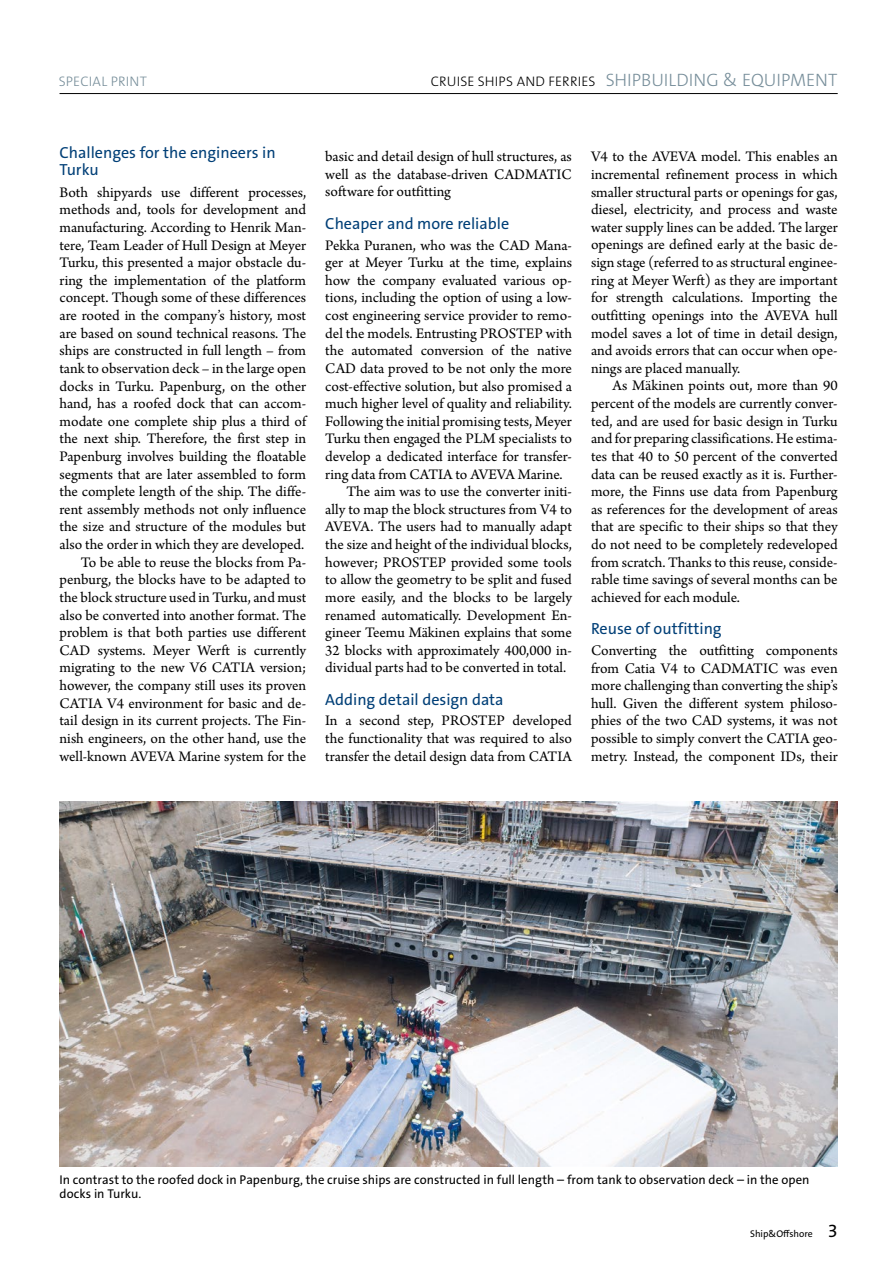
<style>
.page{position:relative;width:893px;height:1263px;background:#fff}
.page>*{position:absolute;margin:0;border:0;box-sizing:border-box;transform-origin:0 0}
.t1{font:300 18px "The Sans Os F";color:#778e9a}
.t2{font:16.2px/16.5px "The Sans Os F";color:#003f77}
.t3{font:15.3px/17.5px "Arno Pro";color:#000;text-align:justify}
.t4{font:300 13.8px "The Sans Os F";letter-spacing:.01em;color:#000}
.t5{font:300 13.8px "The Sans Os F";color:#778e9a}
.t6{font:12.75px/14.2px "The Sans Os F";color:#000}
.t7{font:9.75px "The Sans Os F";color:#000}
.s1{font-size:18px}
</style>
<div class="page">
<img style="left:60px;top:802px;width:778px;height:364px">
<hr style="left:60px;top:93px;width:778px;height:1px;background:#000">
<p class="t5" style="left:59px;top:72px;width:8px">SPECI</p>
<p class="t5" style="left:93px;top:72px;width:41px">AL PRINT</p>
<p class="t4" style="left:431px;top:72px;width:24px">CRUISE</p>
<p class="t4" style="left:478px;top:72px;width:8px">SHIPS</p>
<p class="t4" style="left:517px;top:72px;width:68px">AND FERRIES</p>
<p class="t1" style="left:606px;top:68px;width:233px">SHIPBUILDING &amp; EQUIPMENT</p>
<p class="t2" style="left:60px;top:145px;width:218px">Challenges for the engineers in<br>Turku</p>
<p class="t3" style="left:60px;top:184px;width:248px;text-align:right">Both shipyards use different processes, methods and, tools for development and manufacturing. According to Henrik Man&shy;tere, Team Leader of Hull Design at Meyer Turku, this presented a major obstacle du&shy;ring the implementation of the platform concept. Though some of these differences are rooted in the company’s history, most are based on sound technical reasons. The ships are constructed in full length – from tank to observation deck – in the large open docks in Turku. Papenburg, on the other hand, has a roofed dock that can accom&shy;modate one complete ship plus a third of the next ship. Therefore, the first step in Papenburg involves building the floatable segments that are later assembled to form the complete length of the ship. The diffe&shy;rent assembly methods not only influence the size and structure of the modules but also the order in which they are developed.<br>To be able to reuse the blocks from Pa&shy;penburg, the blocks have to be adapted to the block structure used in Turku, and must also be converted into another format. The problem is that both parties use different CAD systems. Meyer Werft is currently migrating to the new V6 CATIA version; however, the company still uses its proven CATIA V4 environment for basic and de&shy;tail design in its current projects. The Fin&shy;nish engineers, on the other hand, use the well-known AVEVA Marine system for the</p>
<p class="t3" style="left:325px;top:149px;width:248px">basic and detail design of hull structures, as well as the database-driven CADMATIC software for outfitting</p>
<p class="t2" style="left:325px;top:215px;width:185px">Cheaper and more reliable</p>
<p class="t3" style="left:325px;top:237px;width:248px">Pekka Puranen, who was the CAD Mana-</p>
<p class="t3" style="left:325px;top:255px;width:248px">ger at Meyer Turku at the time, explains</p>
<p class="t3" style="left:325px;top:272px;width:248px">how the company evaluated various op-</p>
<p class="t3" style="left:325px;top:290px;width:248px">tions, including the option of using a low-</p>
<p class="t3" style="left:325px;top:307px;width:248px">cost engineering service provider to remo-</p>
<p class="t3" style="left:325px;top:325px;width:248px">del the models. Entrusting PROSTEP with</p>
<p class="t3" style="left:325px;top:343px;width:248px">the automated conversion of the native</p>
<p class="t3" style="left:325px;top:360px;width:248px">CAD data proved to be not only the more</p>
<p class="t3" style="left:325px;top:378px;width:248px">cost-effective solution, but also promised a</p>
<p class="t3" style="left:325px;top:396px;width:248px">much higher level of quality and reliability.</p>
<p class="t3" style="left:325px;top:413px;width:248px">Following the initial promising tests, Meyer</p>
<p class="t3" style="left:325px;top:431px;width:248px">Turku then engaged the PLM specialists to</p>
<p class="t3" style="left:325px;top:448px;width:248px">develop a dedicated interface for transfer-</p>
<p class="t3" style="left:325px;top:466px;width:239px">ring data from CATIA to AVEVA Marine.</p>
<p class="t3" style="left:347px;top:484px;width:227px">The aim was to use the converter initi-</p>
<p class="t3" style="left:325px;top:501px;width:248px">ally to map the block structures from V4 to</p>
<p class="t3" style="left:325px;top:519px;width:248px">AVEVA. The users had to manually adapt</p>
<p class="t3" style="left:325px;top:536px;width:248px">the size and height of the individual blocks,</p>
<p class="t3" style="left:325px;top:554px;width:248px">however; PROSTEP provided some tools</p>
<p class="t3" style="left:325px;top:572px;width:248px">to allow the geometry to be split and fused</p>
<p class="t3" style="left:325px;top:589px;width:248px">more easily, and the blocks to be largely</p>
<p class="t3" style="left:325px;top:607px;width:248px">renamed automatically. Development En-</p>
<p class="t3" style="left:325px;top:625px;width:248px">gineer Teemu Mäkinen explains that some</p>
<p class="t3" style="left:325px;top:642px;width:248px">32 blocks with approximately 400,000 in-</p>
<p class="t3" style="left:325px;top:660px;width:243px">dividual parts had to be converted in total.</p>
<p class="t2" style="left:325px;top:691px;width:180px">Adding detail design data</p>
<p class="t3" style="left:325px;top:713px;width:248px">In a second step, PROSTEP developed the functionality that was required to also transfer the detail design data from CATIA</p>
<p class="t3" style="left:591px;top:149px;width:248px">V4 to the AVEVA model. This enables an incremental refinement process in which smaller structural parts or openings for gas, diesel, electricity, and process and waste water supply lines can be added. The larger openings are defined early at the basic de&shy;sign stage (referred to as structural enginee&shy;ring at Meyer Werft) as they are important for strength calculations. Importing the outfitting openings into the AVEVA hull model saves a lot of time in detail design, and avoids errors that can occur when ope&shy;nings are placed manually.</p>
<p class="t3" style="left:591px;top:378px;width:248px;text-indent:21px">As Mäkinen points out, more than 90 percent of the models are currently conver&shy;ted, and are used for basic design in Turku and for preparing classifications. He estima&shy;tes that 40 to 50 percent of the converted data can be reused exactly as it is. Further&shy;more, the Finns use data from Papenburg as references for the development of areas that are specific to their ships so that they do not need to be completely redeveloped from scratch. Thanks to this reuse, conside&shy;rable time savings of several months can be achieved for each module.</p>
<p class="t2" style="left:591px;top:621px;width:132px">Reuse of outfitting</p>
<p class="t3" style="left:591px;top:642px;width:248px">Converting the outfitting components from Catia V4 to CADMATIC was even more challenging than converting the ship’s hull. Given the different system philoso&shy;phies of the two CAD systems, it was not possible to simply convert the CATIA geo&shy;metry. Instead, the component IDs, their</p>
<p class="t6" style="left:60px;top:1172px;width:752px">In contrast to the roofed dock in Papenburg, the cruise ships are constructed in full length – from tank to observation deck – in the open docks in Turku.</p>
<p class="t7" style="left:750px;top:1228px;width:89px">Ship&amp;Offshore <span class="s1">3</span></p>
</div>
